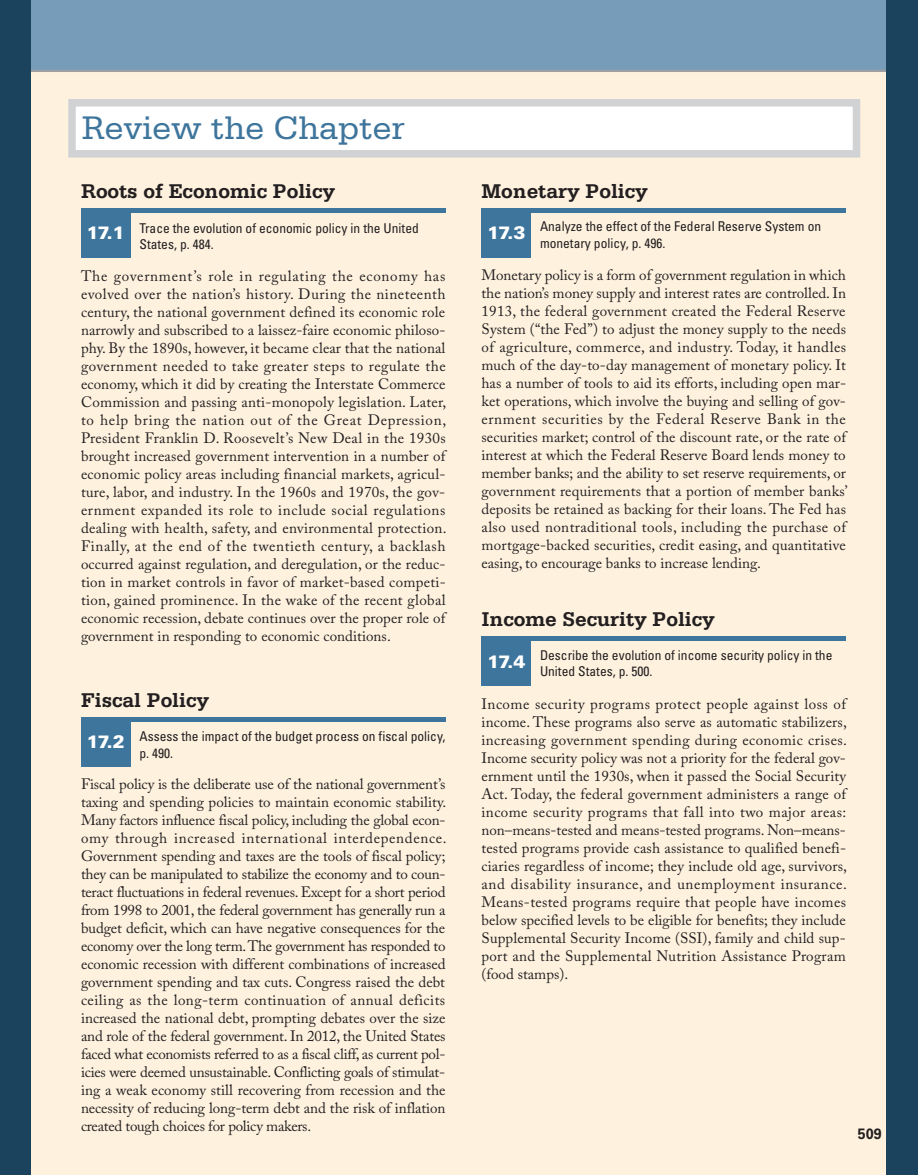
<style>
.page{position:relative;width:918px;height:1175px;background:#fff}
.page>*{position:absolute;margin:0;border:0;box-sizing:border-box;transform-origin:0 0}
.t1{font:34.5px "Serifa Std";letter-spacing:-.005em;color:#3e759c}
.t2{font:700 21px "Serifa Std";letter-spacing:-.005em;color:#231f20}
.t3{font:900 18px "Univers LT Std";letter-spacing:-.05em;color:#fff}
.t4{font:15px/18px "Adobe Caslon Pro";letter-spacing:.005em;color:#231f20;text-align:justify}
.t5{font:700 15px "Univers LT Std";color:#231f20;scale:.95 1}
.t6{font:condensed 13.5px/16.5px "Univers LT Std";color:#231f20}
</style>
<div class="page">
<div style="left:0;top:0;width:918px;height:1174px;background:#fef2df"></div>
<hr style="left:482px;top:208px;width:364px;height:4px;background:#3e759c">
<div style="left:482px;top:208px;width:49px;height:49px;background:#3e759c"></div>
<div style="left:482px;top:636px;width:364px;height:5px;background:#3e759c"></div>
<div style="left:482px;top:636px;width:49px;height:50px;background:#3e759c"></div>
<div style="left:81px;top:208px;width:365px;height:5px;background:#3e759c"></div>
<div style="left:81px;top:208px;width:49px;height:50px;background:#3e759c"></div>
<div style="left:68px;top:99px;width:792px;height:59px;background:#fff;border:8px solid #d1d2d4"></div>
<div style="left:0;top:0;width:918px;height:70px;background:#779cba"></div>
<hr style="left:0;top:70px;width:918px;height:2px;background:#9d9fa2">
<hr style="left:81px;top:717px;width:365px;height:4px;background:#3e759c">
<div style="left:81px;top:717px;width:49px;height:49px;background:#3e759c"></div>
<div style="left:0;top:0;width:32px;height:1174px;background:#1b435d"></div>
<div style="left:886px;top:0;width:32px;height:1174px;background:#1b435d"></div>
<h1 class="t1" style="left:82px;top:109px;width:325px">Review the Chapter</h1>
<h2 class="t2" style="left:81px;top:179px;width:256px">Roots of Economic Policy</h2>
<p class="t3" style="left:87px;top:222px;width:40px">17.1</p>
<p class="t6" style="left:140px;top:219px;width:281px">Trace the evolution of economic policy in the United<br>States, p. 484.</p>
<p class="t4" style="left:81px;top:267px;width:367px">The government’s role in regulating the economy has evolved over the nation’s history. During the nineteenth century, the national government defined its economic role narrowly and subscribed to a laissez-faire economic philoso&shy;phy. By the 1890s, however, it became clear that the national government needed to take greater steps to regulate the economy, which it did by creating the Interstate Commerce Commission and passing anti-monopoly legislation. Later, to help bring the nation out of the Great Depression, President Franklin D. Roosevelt’s New Deal in the 1930s brought increased government intervention in a number of economic policy areas including financial markets, agricul&shy;ture, labor, and industry. In the 1960s and 1970s, the gov&shy;ernment expanded its role to include social regulations dealing with health, safety, and environmental protection.<br>Finally, at the end of the twentieth century, a backlash occurred against regulation, and deregulation, or the reduc&shy;tion in market controls in favor of market-based competi&shy;tion, gained prominence. In the wake of the recent global economic recession, debate continues over the proper role of government in responding to economic conditions.</p>
<h2 class="t2" style="left:81px;top:687px;width:130px">Fiscal Policy</h2>
<p class="t6" style="left:140px;top:728px;width:308px">Assess the impact of the budget process on fiscal policy, p. 490.</p>
<p class="t3" style="left:87px;top:730px;width:40px">17.2</p>
<p class="t4" style="left:81px;top:775px;width:367px">Fiscal policy is the deliberate use of the national government’s taxing and spending policies to maintain economic stability.<br>Many factors influence fiscal policy, including the global econ&shy;omy through increased international interdependence.<br>Government spending and taxes are the tools of fiscal policy; they can be manipulated to stabilize the economy and to coun&shy;teract fluctuations in federal revenues. Except for a short period from 1998 to 2001, the federal government has generally run a budget deficit, which can have negative consequences for the economy over the long term. The government has responded to economic recession with different combinations of increased government spending and tax cuts. Congress raised the debt ceiling as the long-term continuation of annual deficits increased the national debt, prompting debates over the size and role of the federal government. In 2012, the United States faced what economists referred to as a fiscal cliff, as current pol&shy;icies were deemed unsustainable. Conflicting goals of stimulat&shy;ing a weak economy still recovering from recession and the necessity of reducing long-term debt and the risk of inflation created tough choices for policy makers.</p>
<h2 class="t2" style="left:482px;top:178px;width:168px">Monetary Policy</h2>
<p class="t6" style="left:540px;top:218px;width:283px">Analyze the effect of the Federal Reserve System on monetary policy, p. 496.</p>
<p class="t3" style="left:487px;top:221px;width:40px">17.3</p>
<p class="t4" style="left:482px;top:266px;width:368px;text-align:left">Monetary policy is a form of government regulation in which the nation’s money supply and interest rates are controlled. In 1913, the federal government created the Federal Reserve System (“the Fed”) to adjust the money supply to the needs of agriculture, commerce, and industry. Today, it handles much of the day-to-day management of monetary policy. It has a number of tools to aid its efforts, including open mar&shy;ket operations, which involve the buying and selling of gov&shy;ernment securities by the Federal Reserve Bank in the securities market; control of the discount rate, or the rate of interest at which the Federal Reserve Board lends money to member banks; and the ability to set reserve requirements, or government requirements that a portion of member banks’ deposits be retained as backing for their loans. The Fed has also used nontraditional tools, including the purchase of mortgage-backed securities, credit easing, and quantitative easing, to encourage banks to increase lending.</p>
<h2 class="t2" style="left:482px;top:607px;width:235px">Income Security Policy</h2>
<p class="t6" style="left:540px;top:646px;width:294px">Describe the evolution of income security policy in the<br>United States, p. 500.</p>
<p class="t3" style="left:487px;top:649px;width:40px">17.4</p>
<p class="t4" style="left:482px;top:695px;width:367px">Income security programs protect people against loss of income. These programs also serve as automatic stabilizers, increasing government spending during economic crises.<br>Income security policy was not a priority for the federal gov&shy;ernment until the 1930s, when it passed the Social Security Act. Today, the federal government administers a range of income security programs that fall into two major areas: non–means-tested and means-tested programs. Non–means&shy;tested programs provide cash assistance to qualified benefi&shy;ciaries regardless of income; they include old age, survivors, and disability insurance, and unemployment insurance.<br>Means-tested programs require that people have incomes below specified levels to be eligible for benefits; they include Supplemental Security Income (SSI), family and child sup&shy;port and the Supplemental Nutrition Assistance Program (food stamps).</p>
<p class="t5" style="left:858px;top:1124px;width:27px">509</p>
</div>
